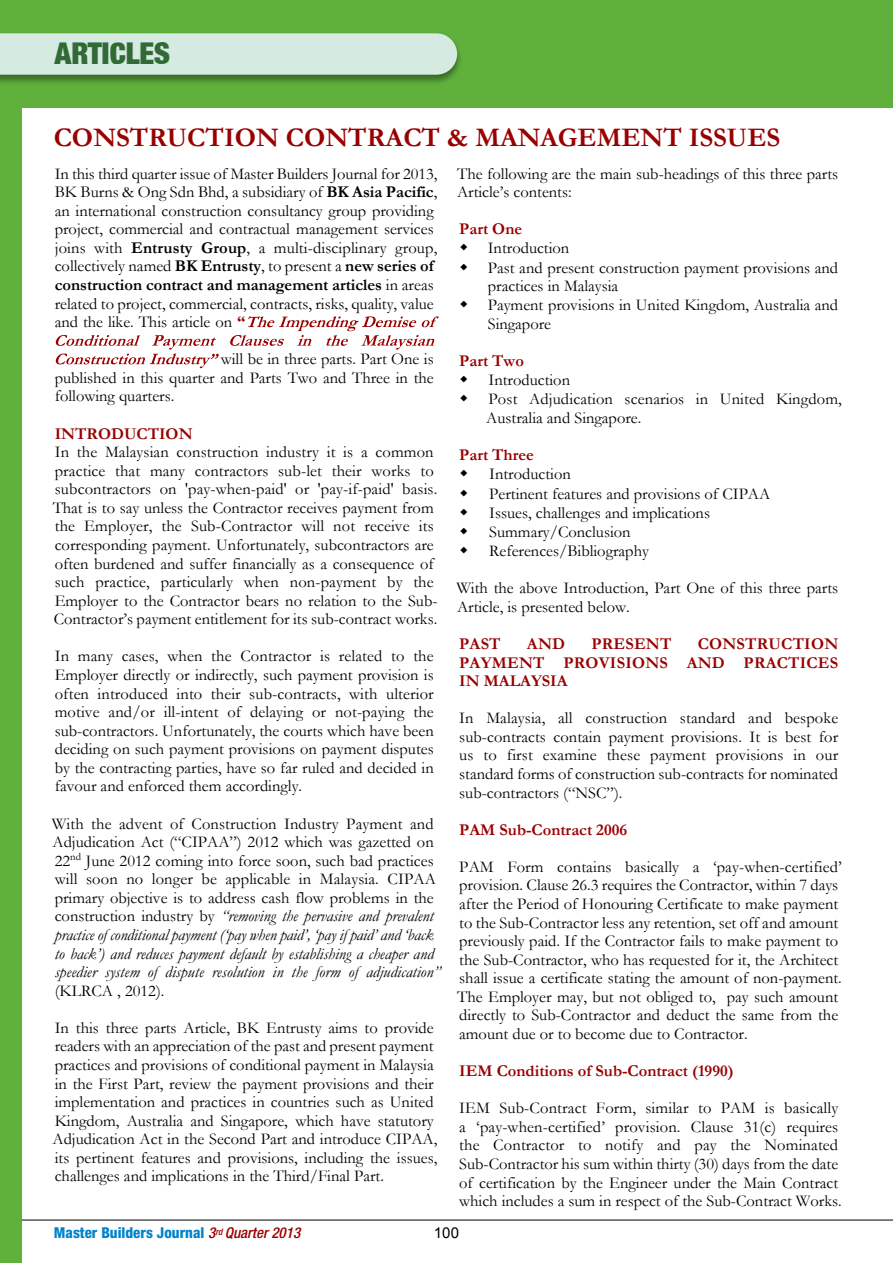
<style>
.page{position:relative;width:893px;height:1263px;background:#fff}
.page>*{position:absolute;margin:0;border:0;box-sizing:border-box;transform-origin:0 0}
.t1{font:30px "Basic Sans Heavy SF Bold";color:#326a36}
.t2{font:700 27px "Garamond";color:#900}
.t3{font:16.5px/18.6px "Garamond";color:#000}
.t4{font:700 16.5px/18.6px "Garamond";color:#900;text-align:justify}
.t5{font:800 condensed 15px "Helvetica Neue LT Std";color:#0083ca}
.t6{font:15px "Arial";color:#000}
.s1{font-weight:700}
.s2{font-weight:700;color:#900}
.s3{font-style:italic}
.s4{font-weight:500;font-style:italic;color:#900}
</style>
<div class="page">
<div style="left:0;top:0;width:22px;height:1263px;background:#5fb13c"></div>
<div style="left:0;top:0;width:893px;height:108px;background:#5fb13c"></div>
<img style="left:0;top:47px;width:460px;height:36px">
<div style="left:0;top:33px;width:457px;height:42px;background:#d5eae1"></div>
<hr style="left:22px;top:1220px;width:871px;height:1px;background:#000">
<svg style="left:230px;top:316px;width:209px;height:34px"></svg>
<svg style="left:56px;top:335px;width:163px;height:33px"></svg>
<h1 class="t1" style="left:54px;top:42px;width:117px">ARTICLES</h1>
<h2 class="t2" style="left:54px;top:128px;width:728px">CONSTRUCTION CONTRACT &amp; MANAGEMENT ISSUES</h2>
<p class="t3" style="left:55px;top:166px;width:384px">In this third quarter issue of Master Builders Journal for 2013, BK Burns &amp; Ong Sdn Bhd, a subsidiary of <span class="s1">BK Asia Pacific</span>, an international construction consultancy group providing project, commercial and contractual management services joins with <span class="s1">Entrusty Group</span>, a multi-disciplinary group, collectively named <span class="s1">BK Entrusty</span>, to present a <span class="s1">new series of construction contract and management articles</span> in areas related to project, commercial, contracts, risks, quality, value and the like. This article on <span class="s2">“</span></p>
<p class="t3" style="left:55px;top:352px;width:380px;text-align:justify;text-indent:166px">will be in three parts. Part One is published in this quarter and Parts Two and Three in the following quarters.</p>
<p class="t4" style="left:55px;top:426px;width:139px">INTRODUCTION</p>
<p class="t3" style="left:53px;top:445px;width:386px">In the Malaysian construction industry it is a common practice that many contractors sub-let their works to subcontractors on 'pay-when-paid' or 'pay-if-paid' basis.<br>That is to say unless the Contractor receives payment from the Employer, the Sub-Contractor will not receive its corresponding payment. Unfortunately, subcontractors are often burdened and suffer financially as a consequence of such practice, particularly when non-payment by the Employer to the Contractor bears no relation to the Sub-Contractor’s payment entitlement for its sub-contract works.</p>
<p class="t3" style="left:55px;top:649px;width:380px;text-align:justify">In many cases, when the Contractor is related to the Employer directly or indirectly, such payment provision is often introduced into their sub-contracts, with ulterior motive and/or ill-intent of delaying or not-paying the sub-contractors. Unfortunately, the courts which have been deciding on such payment provisions on payment disputes by the contracting parties, have so far ruled and decided in favour and enforced them accordingly.</p>
<p class="t3" style="left:52px;top:816px;width:390px">With the advent of Construction Industry Payment and Adjudication Act (“CIPAA”) 2012 which was gazetted on 22<sup>nd</sup> June 2012 coming into force soon, such bad practices will soon no longer be applicable in Malaysia. CIPAA primary objective is to address cash flow problems in the construction industry by <span class="s3">“removing the pervasive and prevalent practice of conditional payment (‘pay when paid’, ‘pay if paid’ and ‘back to back’) and reduces payment default by establishing a cheaper and speedier system of dispute resolution in the form of adjudication”</span></p>
<p class="t3" style="left:55px;top:983px;width:111px">(KLRCA , 2012).</p>
<p class="t3" style="left:53px;top:1020px;width:386px">In this three parts Article, BK Entrusty aims to provide readers with an appreciation of the past and present payment practices and provisions of conditional payment in Malaysia in the First Part, review the payment provisions and their implementation and practices in countries such as United Kingdom, Australia and Singapore, which have statutory Adjudication Act in the Second Part and introduce CIPAA, its pertinent features and provisions, including the issues, challenges and implications in the Third/Final Part.</p>
<p class="t3" style="left:457px;top:166px;width:383px">The following are the main sub-headings of this three parts<br>Article’s contents:</p>
<p class="t4" style="left:459px;top:222px;width:64px">Part One</p>
<p class="t3" style="left:488px;top:241px;width:352px">Introduction<br>Past and present construction payment provisions and practices in Malaysia<br>Payment provisions in United Kingdom, Australia and<br>Singapore</p>
<p class="t4" style="left:459px;top:354px;width:66px">Part Two</p>
<p class="t3" style="left:486px;top:373px;width:357px">Introduction<br>Post Adjudication scenarios in United Kingdom,<br>Australia and Singapore.</p>
<p class="t4" style="left:459px;top:448px;width:76px">Part Three</p>
<p class="t3" style="left:489px;top:466px;width:283px;line-height:19.2px">Introduction<br>Pertinent features and provisions of CIPAA<br>Issues, challenges and implications<br>Summary/Conclusion<br>References/Bibliography</p>
<p class="t3" style="left:456px;top:581px;width:383px">With the above Introduction, Part One of this three parts<br>Article, is presented below.</p>
<p class="t4" style="left:459px;top:636px;width:43px">PAST</p>
<p class="t4" style="left:527px;top:636px;width:40px">AND</p>
<p class="t4" style="left:591px;top:636px;width:82px">PRESENT</p>
<p class="t4" style="left:459px;top:636px;width:380px;text-indent:238px">CONSTRUCTION PAYMENT PROVISIONS AND PRACTICES IN MALAYSIA</p>
<p class="t3" style="left:459px;top:711px;width:380px;text-align:justify">In Malaysia, all construction standard and bespoke sub-contracts contain payment provisions. It is best for us to first examine these payment provisions in our standard forms of construction sub-contracts for nominated sub-contractors (“NSC”).</p>
<p class="t4" style="left:459px;top:822px;width:169px">PAM Sub-Contract 2006</p>
<p class="t3" style="left:457px;top:859px;width:386px">PAM Form contains basically a ‘pay-when-certified’ provision. Clause 26.3 requires the Contractor, within 7 days after the Period of Honouring Certificate to make payment to the Sub-Contractor less any retention, set off and amount previously paid. If the Contractor fails to make payment to the Sub-Contractor, who has requested for it, the Architect shall issue a certificate stating the amount of non-payment.<br>The Employer may, but not obliged to, pay such amount directly to Sub-Contractor and deduct the same from the amount due or to become due to Contractor.</p>
<p class="t4" style="left:459px;top:1063px;width:276px">IEM Conditions of Sub-Contract (1990)</p>
<p class="t3" style="left:459px;top:1101px;width:384px">IEM Sub-Contract Form, similar to PAM is basically a ‘pay-when-certified’ provision. Clause 31(c) requires the Contractor to notify and pay the Nominated Sub-Contractor his sum within thirty (30) days from the date of certification by the Engineer under the Main Contract which includes a sum in respect of the Sub-Contract Works.</p>
<p class="t5" style="left:54px;top:1227px;width:248px">Master Builders Journal <span class="s4">3</span><sup>rd</sup> <span class="s4">Quarter 2013</span></p>
<p class="t6" style="left:434px;top:1227px;width:27px">100</p>
</div>
